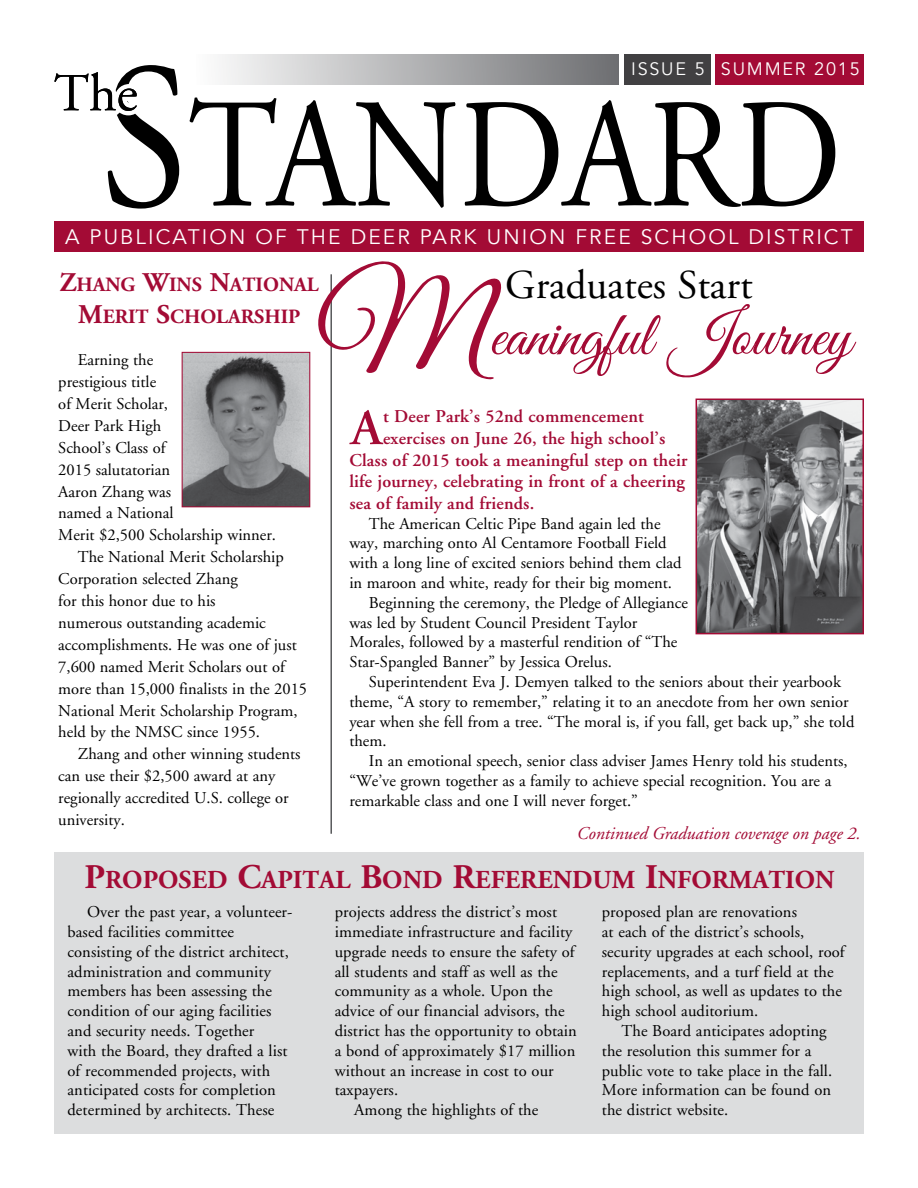
<style>
.page{position:relative;width:918px;height:1188px;background:#fff}
.page>*{position:absolute;margin:0;border:0;box-sizing:border-box;transform-origin:0 0}
.t1{font:207.3px "Adobe Garamond";color:#000;scale:.87 1}
.t2{font:155.55px "Adobe Garamond";color:#000;scale:.87 1}
.t3{font:62.55px "Great Vibes";color:#a30b35}
.t4{font:53.25px "Adobe Garamond";color:#000}
.t5{font:600 50.55px "Adobe Garamond";color:#a30b35}
.t6{font:40.95px "Adobe Garamond";color:#000}
.t7{font:700 25.8px "Adobe Garamond";color:#a30b35}
.t8{font:21px "Avenir";letter-spacing:.1em;color:#fff}
.t9{font:700 20.25px/32.4px "Adobe Garamond";color:#a30b35;text-align:center}
.t10{font:600 18px "Adobe Garamond";letter-spacing:.01em;color:#a30b35}
.t11{font:italic 18px "Adobe Garamond";color:#a30b35}
.t12{font:18px "Avenir";letter-spacing:.1em;color:#fff}
.t13{font:16.5px/19.8px "Adobe Garamond";color:#000}
.s1{font-size:127.35px}
.s2{font-size:27px}
.s3{font-size:34.5px}
</style>
<div class="page">
<div style="left:716px;top:54px;width:148px;height:30px;background:#a30b35"></div>
<div style="left:624px;top:54px;width:86px;height:30px;background:#414042"></div>
<div style="left:197px;top:54px;width:422px;height:30px;background:linear-gradient(to right,#fdfdfd,#6d6e71)"></div>
<div style="left:54px;top:222px;width:810px;height:30px;background:#a30b35"></div>
<img style="left:184px;top:354px;width:124px;height:151px">
<div style="left:182px;top:352px;width:128px;height:155px;border:1px solid #a30b35"></div>
<div style="left:54px;top:852px;width:810px;height:282px;background:#dcddde"></div>
<hr style="left:330px;top:274px;width:2px;height:560px;background:#58595b">
<img style="left:699px;top:402px;width:162px;height:229px">
<div style="left:696px;top:399px;width:168px;height:235px;border:2px solid #a30b35"></div>
<h1 class="t1" style="left:100px;top:29px;width:103px">S</h1>
<h3 class="t4" style="left:54px;top:65px;width:85px">The</h3>
<p class="t12" style="left:631px;top:58px;width:230px">ISSUE 5 SUMMER 2015</p>
<h2 class="t2" style="left:189px;top:73px;width:752px">TANDARD</h2>
<p class="t8" style="left:65px;top:224px;width:789px">A PUBLICATION OF THE DEER PARK U NION FREE SCHOOL DISTRICT</p>
<h3 class="t3" style="left:316px;top:301px;width:537px"><span class="s1">M</span>eaningful Journey</h3>
<h3 class="t6" style="left:505px;top:264px;width:249px">Graduates Start</h3>
<p class="t9" style="left:60px;top:269px;width:260px"><span class="s2">Z</span>HANG <span class="s2">W</span>INS <span class="s2">N</span>ATIONAL<br><span class="s2">M</span>ERIT <span class="s2">S</span>CHOLARSHIP</p>
<p class="t13" style="left:78px;top:351px;width:77px">Earning the</p>
<p class="t13" style="left:58px;top:372px;width:99px">prestigious title</p>
<p class="t13" style="left:58px;top:394px;width:111px">of Merit Scholar,</p>
<p class="t13" style="left:58px;top:416px;width:105px">Deer Park High</p>
<p class="t13" style="left:58px;top:438px;width:109px">School’s Class of</p>
<p class="t13" style="left:58px;top:460px;width:113px">2015 salutatorian</p>
<p class="t13" style="left:58px;top:482px;width:114px">Aaron Zhang was</p>
<p class="t13" style="left:58px;top:504px;width:117px">named a National</p>
<p class="t13" style="left:58px;top:526px;width:219px">Merit $2,500 Scholarship winner.</p>
<p class="t13" style="left:78px;top:548px;width:208px">The National Merit Scholarship</p>
<p class="t13" style="left:58px;top:569px;width:181px">Corporation selected Zhang</p>
<p class="t13" style="left:58px;top:591px;width:159px">for this honor due to his</p>
<p class="t13" style="left:58px;top:613px;width:209px">numerous outstanding academic</p>
<p class="t13" style="left:58px;top:635px;width:240px">accomplishments. He was one of just</p>
<p class="t13" style="left:58px;top:657px;width:228px">7,600 named Merit Scholars out of</p>
<p class="t13" style="left:58px;top:679px;width:250px">more than 15,000 finalists in the 2015</p>
<p class="t13" style="left:58px;top:701px;width:241px">National Merit Scholarship Program,</p>
<p class="t13" style="left:58px;top:723px;width:203px">held by the NMSC since 1955.</p>
<p class="t13" style="left:78px;top:745px;width:224px">Zhang and other winning students</p>
<p class="t13" style="left:58px;top:767px;width:219px">can use their $2,500 award at any</p>
<p class="t13" style="left:58px;top:788px;width:232px">regionally accredited U.S. college or</p>
<p class="t13" style="left:58px;top:810px;width:68px">university.</p>
<h3 class="t5" style="left:351px;top:400px;width:33px">A</h3>
<p class="t10" style="left:383px;top:407px;width:262px">t Deer Park’s 52nd commencement</p>
<p class="t10" style="left:383px;top:428px;width:284px">exercises on June 26, the high school’s</p>
<p class="t10" style="left:349px;top:450px;width:339px">Class of 2015 took a meaningful step on their</p>
<p class="t10" style="left:349px;top:472px;width:337px">life journey, celebrating in front of a cheering</p>
<p class="t10" style="left:349px;top:493px;width:186px">sea of family and friends.</p>
<p class="t13" style="left:369px;top:514px;width:293px">The American Celtic Pipe Band again led the</p>
<p class="t13" style="left:349px;top:534px;width:319px">way, marching onto Al Centamore Football Field</p>
<p class="t13" style="left:349px;top:554px;width:334px">with a long line of excited seniors behind them clad</p>
<p class="t13" style="left:349px;top:573px;width:324px">in maroon and white, ready for their big moment.</p>
<p class="t13" style="left:369px;top:593px;width:321px">Beginning the ceremony, the Pledge of Allegiance</p>
<p class="t13" style="left:349px;top:613px;width:290px">was led by Student Council President Taylor</p>
<p class="t13" style="left:349px;top:633px;width:330px">Morales, followed by a masterful rendition of “The</p>
<p class="t13" style="left:349px;top:653px;width:264px">Star-Spangled Banner” by Jessica Orelus.</p>
<p class="t13" style="left:369px;top:672px;width:474px">Superintendent Eva J. Demyen talked to the seniors about their yearbook</p>
<p class="t13" style="left:349px;top:692px;width:501px">theme, “A story to remember,” relating it to an anecdote from her own senior</p>
<p class="t13" style="left:349px;top:712px;width:507px">year when she fell from a tree. “The moral is, if you fall, get back up,” she told</p>
<p class="t13" style="left:349px;top:732px;width:39px">them.</p>
<p class="t13" style="left:369px;top:752px;width:480px">In an emotional speech, senior class adviser James Henry told his students,</p>
<p class="t13" style="left:349px;top:771px;width:484px">“We’ve grown together as a family to achieve special recognition. You are a</p>
<p class="t13" style="left:349px;top:791px;width:290px">remarkable class and one I will never forget.”</p>
<p class="t11" style="left:576px;top:824px;width:285px">Continued Graduation coverage on page 2.</p>
<h3 class="t7" style="left:84px;top:866px;width:752px"><span class="s3">P</span>ROPOSED <span class="s3">C</span>APITAL <span class="s3">B</span>OND <span class="s3">R</span>EFERENDUM <span class="s3">I</span>NFORMATION</h3>
<p class="t13" style="left:67px;top:903px;width:227px;text-indent:20px">Over the past year, a volunteer&shy;based facilities committee consisting of the district architect, administration and community members has been assessing the condition of our aging facilities and security needs. Together<br>with the Board, they drafted a list of recommended projects, with anticipated costs for completion determined by architects. These</p>
<p class="t13" style="left:335px;top:903px;width:224px">projects address the district’s most</p>
<p class="t13" style="left:335px;top:922px;width:239px">immediate infrastructure and facility</p>
<p class="t13" style="left:335px;top:942px;width:242px">upgrade needs to ensure the safety of</p>
<p class="t13" style="left:335px;top:962px;width:224px">all students and staff as well as the</p>
<p class="t13" style="left:335px;top:982px;width:220px">community as a whole. Upon the</p>
<p class="t13" style="left:335px;top:1002px;width:231px">advice of our financial advisors, the</p>
<p class="t13" style="left:335px;top:1021px;width:244px">district has the opportunity to obtain</p>
<p class="t13" style="left:335px;top:1041px;width:242px">a bond of approximately $17 million</p>
<p class="t13" style="left:335px;top:1061px;width:221px">without an increase in cost to our</p>
<p class="t13" style="left:335px;top:1081px;width:65px">taxpayers.</p>
<p class="t13" style="left:354px;top:1101px;width:186px">Among the highlights of the</p>
<p class="t13" style="left:602px;top:903px;width:244px">proposed plan are renovations<br>at each of the district’s schools, security upgrades at each school, roof replacements, and a turf field at the high school, as well as updates to the high school auditorium.</p>
<p class="t13" style="left:602px;top:1021px;width:232px;text-indent:20px">The Board anticipates adopting the resolution this summer for a public vote to take place in the fall.<br>More information can be found on the district website.</p>
</div>
